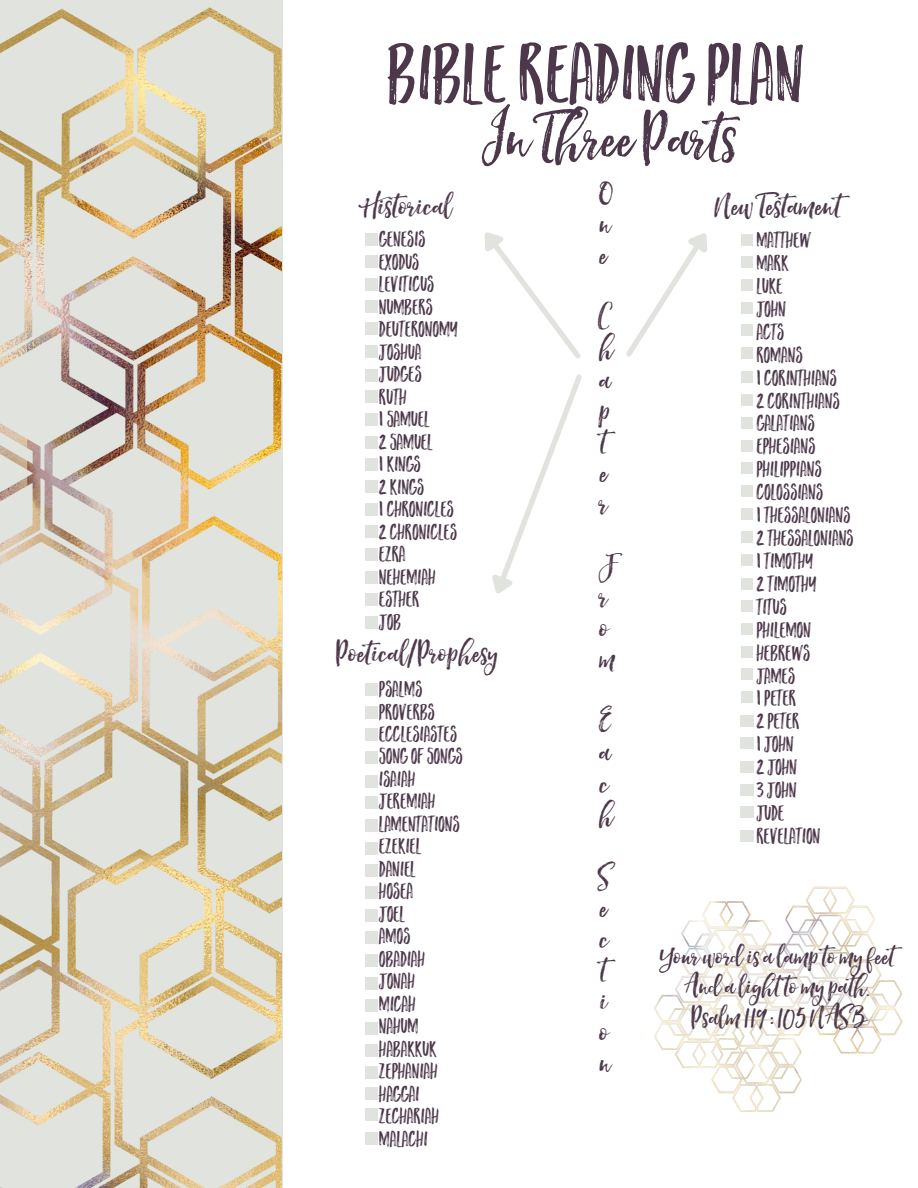
<style>
.page{position:relative;width:918px;height:1188px;background:#fff}
.page>*{position:absolute;margin:0;border:0;box-sizing:border-box;transform-origin:0 0}
.t1{font:84.3px "Hello Sunshine";color:#4c384a}
.t2{font:83.25px "Hello Sunshine Marker";color:#4c384a}
.t3{font:40.65px/31px "Hello Sunshine";color:#4c384a}
.t4{font:36.15px "Hello Sunshine";color:#4c384a}
.t5{font:22.05px "Hello Sunshine Marker";color:#4c384a}
.t6{font:21.9px "Hello Sunshine Marker";color:#4c384a}
</style>
<div class="page">
<svg style="left:626px;top:233px;width:81px;height:124px"></svg>
<div style="left:741px;top:234px;width:12px;height:12px;background:#e1e3de"></div>
<div style="left:741px;top:256px;width:12px;height:12px;background:#e1e3de"></div>
<div style="left:741px;top:279px;width:12px;height:12px;background:#e1e3de"></div>
<div style="left:741px;top:302px;width:12px;height:12px;background:#e1e3de"></div>
<div style="left:741px;top:324px;width:12px;height:12px;background:#e1e3de"></div>
<div style="left:741px;top:347px;width:12px;height:12px;background:#e1e3de"></div>
<div style="left:741px;top:371px;width:12px;height:12px;background:#e1e3de"></div>
<div style="left:741px;top:394px;width:12px;height:11px;background:#e1e3de"></div>
<div style="left:741px;top:417px;width:12px;height:12px;background:#e1e3de"></div>
<div style="left:741px;top:440px;width:12px;height:12px;background:#e1e3de"></div>
<div style="left:741px;top:462px;width:12px;height:12px;background:#e1e3de"></div>
<div style="left:741px;top:485px;width:12px;height:12px;background:#e1e3de"></div>
<div style="left:741px;top:509px;width:12px;height:11px;background:#e1e3de"></div>
<div style="left:741px;top:531px;width:12px;height:12px;background:#e1e3de"></div>
<div style="left:741px;top:554px;width:12px;height:12px;background:#e1e3de"></div>
<div style="left:741px;top:578px;width:12px;height:12px;background:#e1e3de"></div>
<div style="left:741px;top:600px;width:12px;height:12px;background:#e1e3de"></div>
<div style="left:741px;top:623px;width:12px;height:12px;background:#e1e3de"></div>
<div style="left:741px;top:646px;width:12px;height:12px;background:#e1e3de"></div>
<div style="left:741px;top:668px;width:12px;height:12px;background:#e1e3de"></div>
<div style="left:741px;top:691px;width:12px;height:12px;background:#e1e3de"></div>
<div style="left:741px;top:715px;width:13px;height:12px;background:#e1e3de"></div>
<div style="left:741px;top:737px;width:13px;height:12px;background:#e1e3de"></div>
<div style="left:741px;top:761px;width:13px;height:12px;background:#e1e3de"></div>
<div style="left:741px;top:784px;width:13px;height:12px;background:#e1e3de"></div>
<div style="left:741px;top:806px;width:13px;height:12px;background:#e1e3de"></div>
<div style="left:741px;top:830px;width:13px;height:12px;background:#e1e3de"></div>
<svg style="left:485px;top:232px;width:96px;height:127px"></svg>
<svg style="left:492px;top:374px;width:90px;height:220px"></svg>
<img style="left:654px;top:886px;width:249px;height:226px">
<img style="left:0;top:0;width:281px;height:1188px">
<div style="left:365px;top:234px;width:12px;height:12px;background:#e1e3de"></div>
<div style="left:365px;top:256px;width:12px;height:12px;background:#e1e3de"></div>
<div style="left:365px;top:278px;width:12px;height:13px;background:#e1e3de"></div>
<div style="left:365px;top:301px;width:12px;height:12px;background:#e1e3de"></div>
<div style="left:365px;top:322px;width:12px;height:13px;background:#e1e3de"></div>
<div style="left:365px;top:345px;width:12px;height:13px;background:#e1e3de"></div>
<div style="left:365px;top:369px;width:12px;height:12px;background:#e1e3de"></div>
<div style="left:365px;top:391px;width:12px;height:12px;background:#e1e3de"></div>
<div style="left:365px;top:414px;width:12px;height:12px;background:#e1e3de"></div>
<div style="left:365px;top:436px;width:12px;height:13px;background:#e1e3de"></div>
<div style="left:365px;top:458px;width:12px;height:12px;background:#e1e3de"></div>
<div style="left:365px;top:481px;width:12px;height:12px;background:#e1e3de"></div>
<div style="left:365px;top:504px;width:12px;height:12px;background:#e1e3de"></div>
<div style="left:365px;top:525px;width:12px;height:13px;background:#e1e3de"></div>
<div style="left:365px;top:548px;width:12px;height:13px;background:#e1e3de"></div>
<div style="left:365px;top:572px;width:12px;height:12px;background:#e1e3de"></div>
<div style="left:365px;top:593px;width:12px;height:13px;background:#e1e3de"></div>
<div style="left:365px;top:1108px;width:12px;height:12px;background:#e1e3de"></div>
<div style="left:365px;top:1087px;width:12px;height:13px;background:#e1e3de"></div>
<div style="left:365px;top:616px;width:12px;height:13px;background:#e1e3de"></div>
<div style="left:365px;top:683px;width:12px;height:13px;background:#e1e3de"></div>
<div style="left:365px;top:706px;width:12px;height:12px;background:#e1e3de"></div>
<div style="left:365px;top:728px;width:12px;height:13px;background:#e1e3de"></div>
<div style="left:365px;top:751px;width:12px;height:13px;background:#e1e3de"></div>
<div style="left:365px;top:775px;width:12px;height:12px;background:#e1e3de"></div>
<div style="left:365px;top:797px;width:12px;height:12px;background:#e1e3de"></div>
<div style="left:365px;top:820px;width:12px;height:12px;background:#e1e3de"></div>
<div style="left:365px;top:842px;width:12px;height:13px;background:#e1e3de"></div>
<div style="left:365px;top:864px;width:12px;height:12px;background:#e1e3de"></div>
<div style="left:365px;top:887px;width:12px;height:12px;background:#e1e3de"></div>
<div style="left:365px;top:910px;width:12px;height:12px;background:#e1e3de"></div>
<div style="left:365px;top:932px;width:12px;height:12px;background:#e1e3de"></div>
<div style="left:365px;top:954px;width:12px;height:13px;background:#e1e3de"></div>
<div style="left:365px;top:978px;width:12px;height:12px;background:#e1e3de"></div>
<div style="left:365px;top:999px;width:12px;height:13px;background:#e1e3de"></div>
<div style="left:365px;top:1022px;width:12px;height:13px;background:#e1e3de"></div>
<div style="left:365px;top:1045px;width:12px;height:12px;background:#e1e3de"></div>
<div style="left:365px;top:1066px;width:12px;height:13px;background:#e1e3de"></div>
<div style="left:365px;top:1133px;width:12px;height:12px;background:#e1e3de"></div>
<p class="t2" style="left:388px;top:42px;width:418px">BIBLEREADINGPLAN</p>
<p class="t1" style="left:483px;top:89px;width:255px">InThreeParts</p>
<p class="t3" style="left:359px;top:190px;width:95px">Historical</p>
<p class="t3" style="left:599px;top:177px;width:16px;text-align:justify">O n e</p>
<p class="t3" style="left:599px;top:302px;width:16px">C h a p t e r</p>
<p class="t3" style="left:599px;top:550px;width:19px">F r o m</p>
<p class="t3" style="left:599px;top:706px;width:16px">E a c h</p>
<p class="t3" style="left:599px;top:861px;width:13px;text-align:justify">S e c t i o n</p>
<p class="t6" style="left:379px;top:231px;width:48px">GENESIS</p>
<p class="t6" style="left:379px;top:253px;width:42px">EXODUS</p>
<p class="t6" style="left:379px;top:276px;width:57px">LEVITICUS</p>
<p class="t6" style="left:379px;top:298px;width:55px">NUMBERS</p>
<p class="t6" style="left:379px;top:321px;width:80px">DEUTERONOMY</p>
<p class="t6" style="left:379px;top:343px;width:44px">JOSHUA</p>
<p class="t6" style="left:379px;top:366px;width:44px">JUDGES</p>
<p class="t6" style="left:379px;top:388px;width:29px">RUTH</p>
<p class="t6" style="left:379px;top:411px;width:52px">1SAMUEL</p>
<p class="t6" style="left:379px;top:433px;width:55px">2SAMUEL</p>
<p class="t6" style="left:379px;top:456px;width:43px">1KINGS</p>
<p class="t6" style="left:379px;top:478px;width:46px">2KINGS</p>
<p class="t6" style="left:379px;top:501px;width:76px">1CHRONICLES</p>
<p class="t6" style="left:379px;top:523px;width:80px">2CHRONICLES</p>
<p class="t6" style="left:379px;top:546px;width:28px">EZRA</p>
<p class="t6" style="left:379px;top:568px;width:58px">NEHEMIAH</p>
<p class="t6" style="left:379px;top:591px;width:42px">ESTHER</p>
<p class="t6" style="left:379px;top:613px;width:24px">JOB</p>
<p class="t3" style="left:336px;top:637px;width:164px">Poetical/Prophesy</p>
<p class="t6" style="left:379px;top:681px;width:45px">PSALMS</p>
<p class="t6" style="left:379px;top:703px;width:57px">PROVERBS</p>
<p class="t6" style="left:379px;top:726px;width:79px">ECCLESIASTES</p>
<p class="t6" style="left:379px;top:748px;width:85px">SONGOFSONGS</p>
<p class="t6" style="left:379px;top:771px;width:38px">ISAIAH</p>
<p class="t6" style="left:379px;top:793px;width:58px">JEREMIAH</p>
<p class="t6" style="left:379px;top:816px;width:82px">LAMENTATIONS</p>
<p class="t6" style="left:379px;top:838px;width:44px">EZEKIEL</p>
<p class="t6" style="left:379px;top:860px;width:38px">DANIEL</p>
<p class="t6" style="left:379px;top:883px;width:36px">HOSEA</p>
<p class="t6" style="left:379px;top:905px;width:27px">JOEL</p>
<p class="t6" style="left:379px;top:928px;width:33px">AMOS</p>
<p class="t6" style="left:379px;top:950px;width:47px">OBADIAH</p>
<p class="t6" style="left:379px;top:973px;width:37px">JONAH</p>
<p class="t6" style="left:379px;top:995px;width:38px">MICAH</p>
<p class="t6" style="left:379px;top:1018px;width:41px">NAHUM</p>
<p class="t6" style="left:379px;top:1040px;width:59px">HABAKKUK</p>
<p class="t6" style="left:379px;top:1063px;width:60px">ZEPHANIAH</p>
<p class="t6" style="left:379px;top:1085px;width:42px">HAGGAI</p>
<p class="t6" style="left:379px;top:1108px;width:61px">ZECHARIAH</p>
<p class="t6" style="left:379px;top:1130px;width:50px">MALACHI</p>
<p class="t3" style="left:715px;top:190px;width:127px">NewTestament</p>
<p class="t5" style="left:757px;top:232px;width:56px">MATTHEW</p>
<p class="t5" style="left:757px;top:255px;width:34px">MARK</p>
<p class="t5" style="left:757px;top:277px;width:28px">LUKE</p>
<p class="t5" style="left:757px;top:300px;width:31px">JOHN</p>
<p class="t5" style="left:757px;top:323px;width:29px">ACTS</p>
<p class="t5" style="left:757px;top:346px;width:48px">ROMANS</p>
<p class="t5" style="left:757px;top:369px;width:82px">1CORINTHIANS</p>
<p class="t5" style="left:757px;top:392px;width:85px">2CORINTHIANS</p>
<p class="t5" style="left:757px;top:415px;width:60px">GALATIANS</p>
<p class="t5" style="left:757px;top:438px;width:61px">EPHESIANS</p>
<p class="t5" style="left:757px;top:461px;width:67px">PHILIPPIANS</p>
<p class="t5" style="left:757px;top:484px;width:68px">COLOSSIANS</p>
<p class="t5" style="left:757px;top:507px;width:95px">1 THESSALONIANS</p>
<p class="t5" style="left:757px;top:530px;width:99px">2THESSALONIANS</p>
<p class="t5" style="left:757px;top:552px;width:58px">1 TIMOTHY</p>
<p class="t5" style="left:757px;top:575px;width:61px">2TIMOTHY</p>
<p class="t5" style="left:757px;top:598px;width:32px">TITUS</p>
<p class="t5" style="left:757px;top:621px;width:56px">PHILEMON</p>
<p class="t5" style="left:757px;top:644px;width:55px">HEBREWS</p>
<p class="t5" style="left:757px;top:667px;width:40px">JAMES</p>
<p class="t5" style="left:757px;top:690px;width:41px">1 PETER</p>
<p class="t5" style="left:757px;top:713px;width:44px">2PETER</p>
<p class="t5" style="left:757px;top:736px;width:39px">1JOHN</p>
<p class="t5" style="left:757px;top:759px;width:42px">2JOHN</p>
<p class="t5" style="left:757px;top:782px;width:41px">3JOHN</p>
<p class="t5" style="left:757px;top:804px;width:29px">JUDE</p>
<p class="t5" style="left:757px;top:827px;width:65px">REVELATION</p>
<p class="t4" style="left:659px;top:935px;width:237px">Yourwordisalamptomyfeet</p>
<p class="t4" style="left:684px;top:965px;width:188px">Andalighttomypath.</p>
<p class="t4" style="left:691px;top:996px;width:176px">Psalm119:105NASB</p>
</div>
